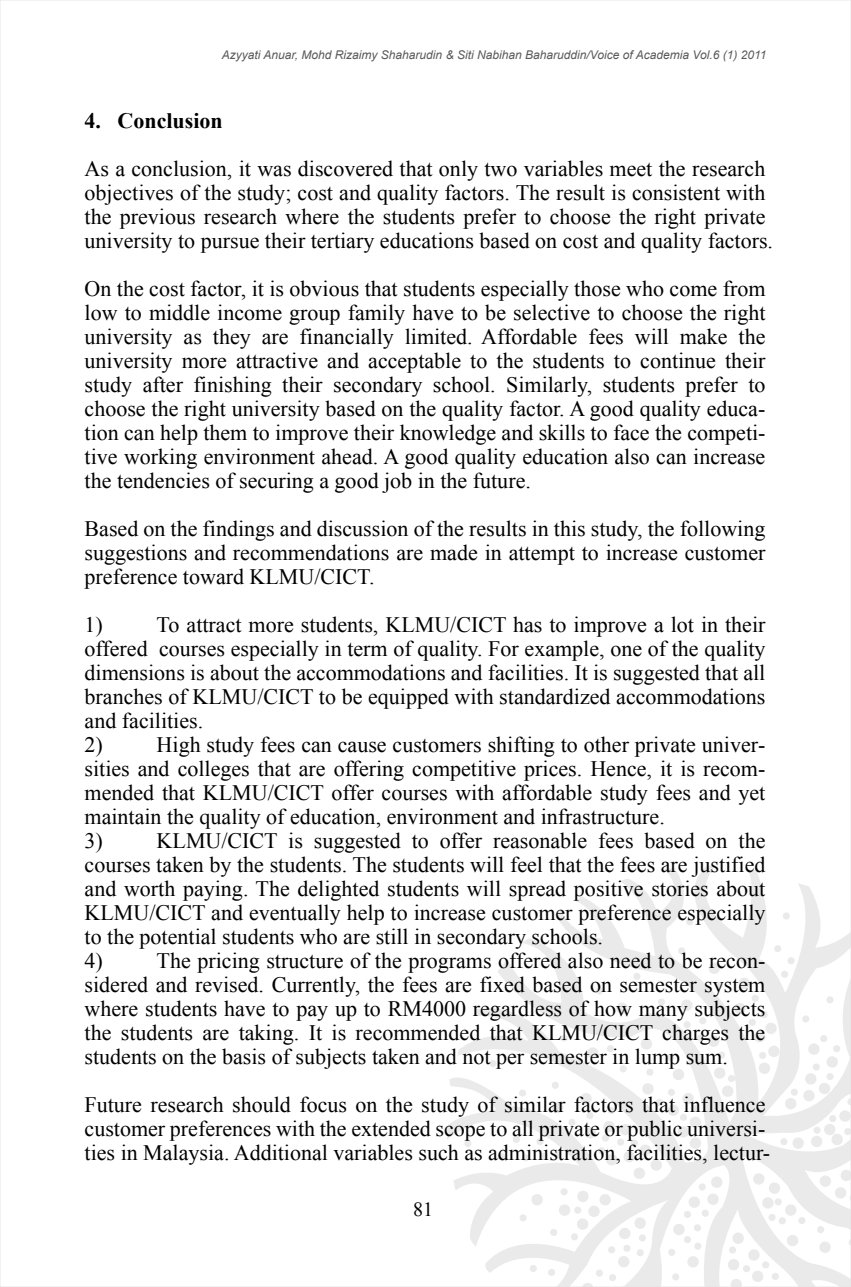
<style>
.page{position:relative;width:851px;height:1287px;background:#fff}
.page>*{position:absolute;margin:0;border:0;box-sizing:border-box;transform-origin:0 0}
.t1{font:22px/24px "Times New Roman";color:#000}
.t2{font:20px "Times New Roman";color:#000}
.t3{font:italic 12px "Arial";color:#595959}
.s1{font-weight:700}
</style>
<div class="page">
<svg style="left:447px;top:865px;width:401px;height:408px"></svg>
<svg style="left:489px;top:1059px;width:8px;height:9px"></svg>
<svg style="left:497px;top:1153px;width:9px;height:8px"></svg>
<svg style="left:464px;top:1139px;width:8px;height:9px"></svg>
<svg style="left:782px;top:912px;width:8px;height:8px"></svg>
<svg style="left:685px;top:918px;width:8px;height:8px"></svg>
<svg style="left:512px;top:945px;width:336px;height:340px"></svg>
<p class="t3" style="left:222px;top:47px;width:546px">Azyyati Anuar, Mohd Rizaimy Shaharudin &amp; Siti Nabihan Baharuddin/Voice of Academia Vol.6 (1) 2011</p>
<p class="t1" style="left:85px;top:96px;width:682px;line-height:48px"><span class="s1">4. Conclusion<br></span>As a conclusion, it was discovered that only two variables meet the research</p>
<p class="t1" style="left:85px;top:180px;width:690px">objectives of the study; cost and quality factors. The result is consistent with the previous research where the students prefer to choose the right private university to pursue their tertiary educations based on cost and quality factors.</p>
<p class="t1" style="left:85px;top:276px;width:682px;text-align:justify">On the cost factor, it is obvious that students especially those who come from low to middle income group family have to be selective to choose the right university as they are financially limited. Affordable fees will make the university more attractive and acceptable to the students to continue their study after finishing their secondary school. Similarly, students prefer to choose the right university based on the quality factor. A good quality educa&shy;tion can help them to improve their knowledge and skills to face the competi&shy;tive working environment ahead. A good quality education also can increase the tendencies of securing a good job in the future.</p>
<p class="t1" style="left:85px;top:516px;width:682px;text-align:justify">Based on the findings and discussion of the results in this study, the following suggestions and recommendations are made in attempt to increase customer preference toward KLMU/CICT.</p>
<p class="t1" style="left:85px;top:612px;width:20px">1)</p>
<p class="t1" style="left:85px;top:612px;width:682px;text-indent:72px">To attract more students, KLMU/CICT has to improve a lot in their offered courses especially in term of quality. For example, one of the quality dimensions is about the accommodations and facilities. It is suggested that all branches of KLMU/CICT to be equipped with standardized accommodations and facilities.<br>2)</p>
<p class="t1" style="left:85px;top:732px;width:682px;text-indent:72px">High study fees can cause customers shifting to other private univer&shy;sities and colleges that are offering competitive prices. Hence, it is recom&shy;mended that KLMU/CICT offer courses with affordable study fees and yet maintain the quality of education, environment and infrastructure.<br>3)</p>
<p class="t1" style="left:85px;top:828px;width:682px;text-indent:72px">KLMU/CICT is suggested to offer reasonable fees based on the courses taken by the students. The students will feel that the fees are justified and worth paying. The delighted students will spread positive stories about KLMU/CICT and eventually help to increase customer preference especially to the potential students who are still in secondary schools.<br>4)</p>
<p class="t1" style="left:85px;top:948px;width:682px;text-align:justify;text-indent:72px">The pricing structure of the programs offered also need to be recon&shy;sidered and revised. Currently, the fees are fixed based on semester system where students have to pay up to RM4000 regardless of how many subjects the students are taking. It is recommended that KLMU/CICT charges the students on the basis of subjects taken and not per semester in lump sum.</p>
<p class="t1" style="left:85px;top:1092px;width:687px">Future research should focus on the study of similar factors that influence customer preferences with the extended scope to all private or public universi&shy;ties in Malaysia. Additional variables such as administration, facilities, lectur-</p>
<p class="t2" style="left:413px;top:1196px;width:21px">81</p>
</div>
